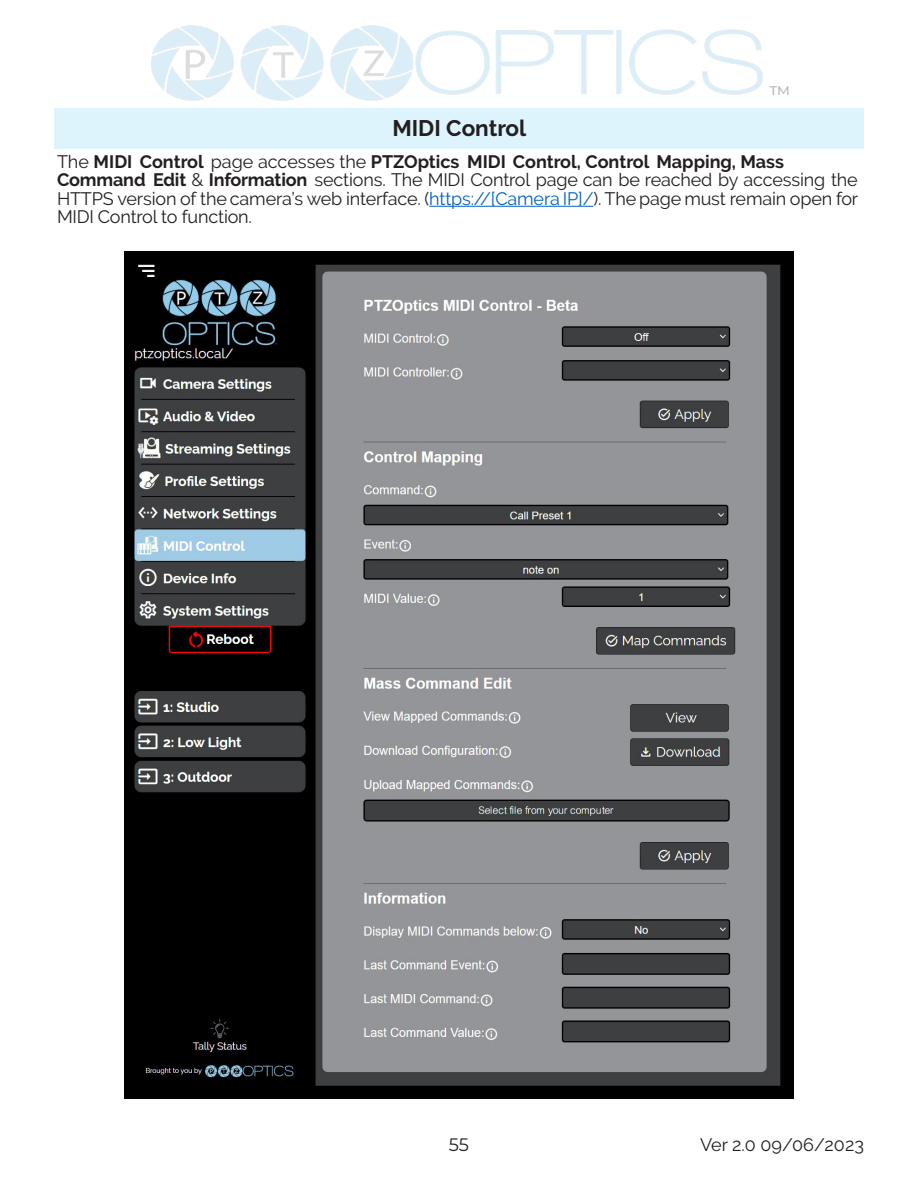
<style>
.page{position:relative;width:918px;height:1188px;background:#fff}
.page>*{position:absolute;margin:0;border:0;box-sizing:border-box;transform-origin:0 0}
.Heading_2{font:700 22.5px "Raleway";color:#231f20}
.t1{font:21px "Montserrat";color:#231f20}
.Body_Text{font:18px/18.5px "Raleway";letter-spacing:-.01em;color:#231f20;text-align:justify}
.Body_Text-2{font:700 18px "Raleway";color:#231f20}
.t2{font:18px "Montserrat";color:#231f20}
.s1{font-weight:400}
.s2{font-weight:700}
.s3{color:#0462c1}
</style>
<div class="page">
<img style="left:151px;top:26px;width:612px;height:75px">
<hr style="left:429px;top:206px;width:164px;height:1px;background:#0462c1">
<img style="left:124px;top:252px;width:670px;height:846px">
<div style="left:54px;top:108px;width:810px;height:40px;background:#def4fc"></div>
<p class="Heading_2" style="left:392px;top:115px;width:135px">MIDI Control</p>
<p class="t1" style="left:770px;top:79px;width:23px">™</p>
<p class="Body_Text-2" style="left:57px;top:151px;width:729px"><span class="s1">The</span> MIDI Control <span class="s1">page accesses the</span> PTZOptics MIDI Control, Control Mapping, Mass</p>
<p class="Body_Text" style="left:57px;top:171px;width:803px"><span class="s2">Command Edit</span> &amp; <span class="s2">Information</span> sections. The MIDI Control page can be reached by accessing the HTTPS version of the camera’s web interface. (<span class="s3">https://[Camera IP]/</span>). The page must remain open for MIDI Control to function.</p>
<p class="t2" style="left:449px;top:1133px;width:22px">55</p>
<p class="Body_Text" style="left:700px;top:1135px;width:165px">Ver 2.0 09/06/2023</p>
</div>
